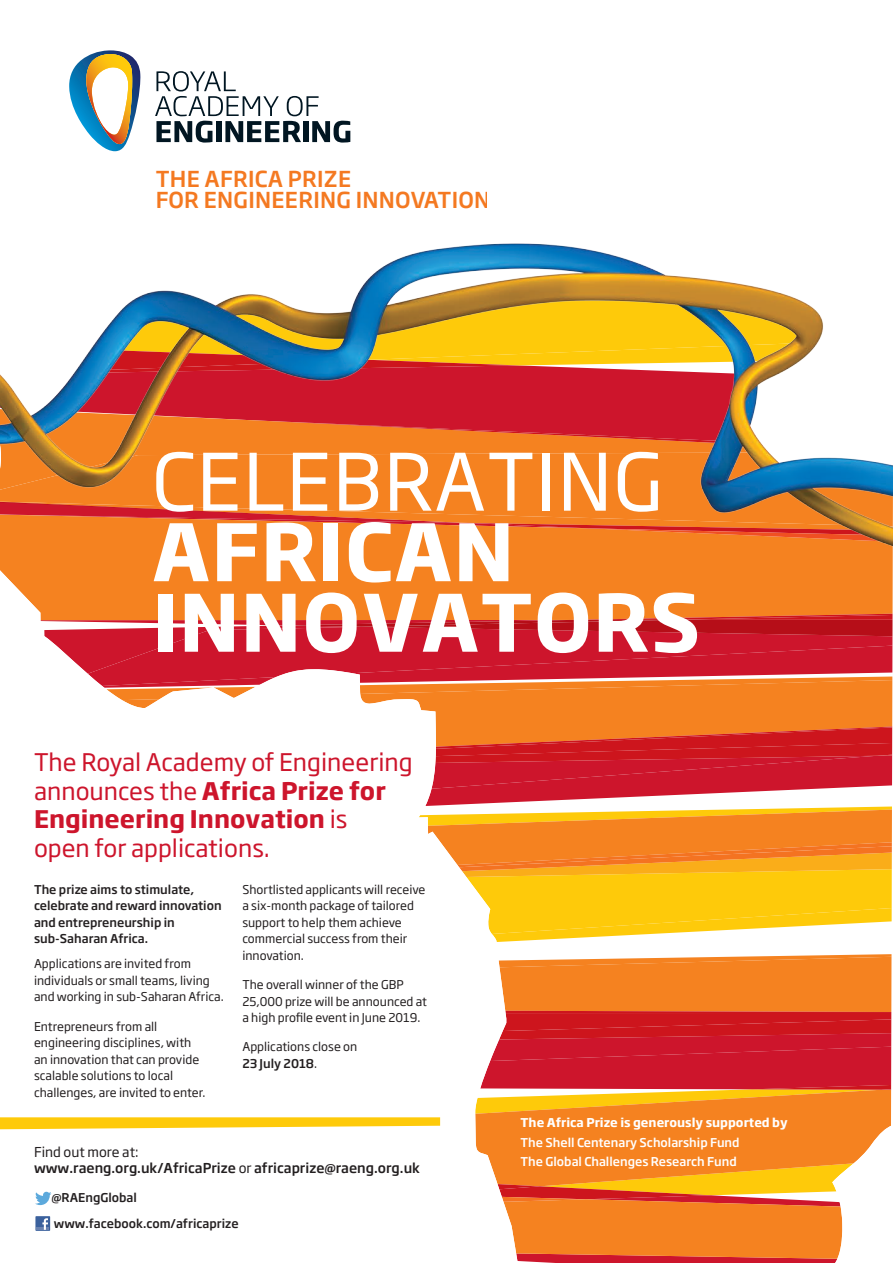
<style>
.page{position:relative;width:893px;height:1263px;background:#fff}
.page>*{position:absolute;margin:0;border:0;box-sizing:border-box;transform-origin:0 0}
.t1{font:700 78px/70.5px "Soho Gothic Pro";letter-spacing:.015em;color:#fff}
.t2{font:78px "Soho Gothic Pro";letter-spacing:.015em;color:#fff}
.t3{font:24px/28.5px "Soho Gothic Pro";color:#cd152c}
.t4{font:500 21.75px/20.5px "Soho Gothic Pro";letter-spacing:.01em;color:#f47921}
.t5{font:500 13.5px/16.5px "Soho Gothic Pro";color:#231f20}
.t6{font:12px/16.5px "Soho Gothic Pro";color:#231f20}
.t7{font:500 12px/16.5px "Soho Gothic Pro";color:#231f20}
.t8{font:500 12px/19.2px "Soho Gothic Pro";color:#fff}
.t9{font:700 12px "Soho Gothic Pro";color:#fff}
.s1{font-weight:700}
.s2{font-weight:500}
.s3{font-weight:400}
</style>
<div class="page">
<svg style="left:122px;top:688px;width:770px;height:31px;fill:#f58220"></svg>
<div style="left:0;top:567px;width:893px;height:53px;background:#f58220"></div>
<svg style="left:475px;top:954px;width:417px;height:309px;background:#eb783c"></svg>
<svg style="left:44px;top:625px;width:849px;height:63px"></svg>
<svg style="left:88px;top:627px;width:804px;height:59px;background:#d4303d"></svg>
<svg style="left:286px;top:609px;width:607px;height:31px;background:#d23725"></svg>
<svg style="left:419px;top:719px;width:474px;height:223px"></svg>
<svg style="left:155px;top:71px;width:195px;height:72px"></svg>
<svg style="left:69px;top:50px;width:72px;height:102px"></svg>
<img style="left:0;top:243px;width:893px;height:324px">
<svg style="left:0;top:1117px;width:440px;height:12px;background:#fed22f"></svg>
<svg style="left:35px;top:1192px;width:16px;height:13px"></svg>
<div style="left:35px;top:1216px;width:15px;height:15px;background:#3b619d"></div>
<svg style="left:37px;top:1218px;width:12px;height:12px"></svg>
<h3 class="t4" style="left:156px;top:168px;width:336px">THE AFRICA PRIZE<br>FOR ENGINEERING INNOVATION</h3>
<h1 class="t2" style="left:152px;top:421px;width:512px">CELEBRATING</h1>
<h1 class="t1" style="left:152px;top:512px;width:550px">AFRICAN<br>INNOVATORS</h1>
<h2 class="t3" style="left:34px;top:747px;width:380px">The Royal Academy of Engineering announces the <span class="s1">Africa Prize for<br>Engineering Innovation</span> is<br>open for applications.</h2>
<p class="t7" style="left:34px;top:880px;width:189px">The prize aims to stimulate, celebrate and reward innovation and entrepreneurship in sub-Saharan Africa.</p>
<p class="t6" style="left:34px;top:955px;width:191px">Applications are invited from individuals or small teams, living and working in sub-Saharan Africa.</p>
<p class="t6" style="left:34px;top:1017px;width:173px">Entrepreneurs from all engineering disciplines, with an innovation that can provide scalable solutions to local challenges, are invited to enter.</p>
<p class="t6" style="left:242px;top:880px;width:185px">Shortlisted applicants will receive a six-month package of tailored support to help them achieve commercial success from their innovation.</p>
<p class="t6" style="left:242px;top:976px;width:186px">The overall winner of the GBP<br>25,000 prize will be announced at a high profile event in June 2019.</p>
<p class="t6" style="left:242px;top:1038px;width:116px">Applications close on<br><span class="s2">23 July 2018</span>.</p>
<p class="t5" style="left:34px;top:1142px;width:387px"><span class="s3">Find out more at:<br></span>www.raeng.org.uk/AfricaPrize <span class="s3">or</span> africaprize@raeng.org.uk</p>
<p class="t7" style="left:52px;top:1185px;width:189px;line-height:25px">@RAEngGlobal www.facebook.com/africaprize</p>
<p class="t9" style="left:521px;top:1113px;width:269px">The Africa Prize is generously supported by</p>
<p class="t8" style="left:521px;top:1132px;width:221px">The Shell Centenary Scholarship Fund<br>The Global Challenges Research Fund</p>
</div>
